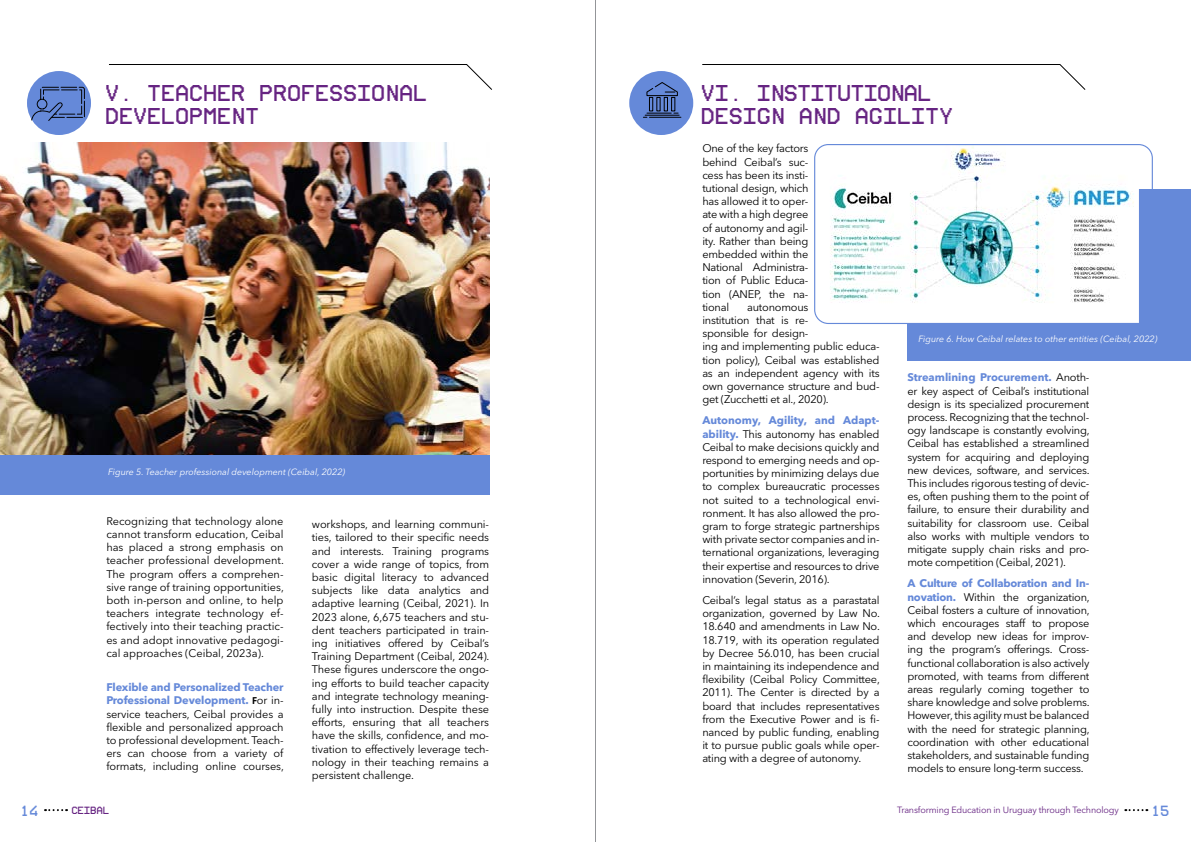
<style>
.page{position:relative;width:1191px;height:842px;background:#fff}
.page>*{position:absolute;margin:0;border:0;box-sizing:border-box;transform-origin:0 0}
.t1{font:16px/22.8px "UAV OSD Mono";color:#662482}
.t2{font:11px/13.2px "Avenir Next LT Pro";letter-spacing:-.02em;color:#000;text-align:justify}
.t3{font:10.3px "UAV OSD Mono";color:#6589d9}
.t4{font:italic 9px "Avenir Next LT Pro";color:#fff}
.t5{font:9px "Avenir Next LT Pro";letter-spacing:-.015em;color:#662482}
.t6{font:7.3px "UAV OSD Mono";letter-spacing:-.015em;color:#662482}
.s1{font-weight:700;color:#6589d9}
.s2{font-family:"Calibri";font-weight:700}
</style>
<div class="page">
<svg style="left:45px;top:809px;width:22px;height:2px"></svg>
<svg style="left:1125px;top:809px;width:22px;height:2px"></svg>
<div style="left:0;top:338px;width:489px;height:157px;background:#6589d9"></div>
<div style="left:907px;top:189px;width:284px;height:171px;background:#6589d9"></div>
<img style="left:0;top:142px;width:489px;height:313px">
<img style="left:814px;top:146px;width:325px;height:176px">
<div style="left:814px;top:144px;width:338px;height:180px;border:1px solid #6589d9;border-radius:14px"></div>
<div style="left:27px;top:71px;width:64px;height:64px;background:#6589d9;border-radius:50%"></div>
<svg style="left:31px;top:87px;width:54px;height:34px"></svg>
<div style="left:629px;top:71px;width:64px;height:64px;background:#6589d9;border-radius:50%"></div>
<div style="left:649px;top:97px;width:4px;height:14px;border:1px solid #000"></div>
<div style="left:663px;top:97px;width:5px;height:14px;border:1px solid #000"></div>
<div style="left:671px;top:97px;width:4px;height:14px;border:1px solid #000"></div>
<hr style="left:649px;top:117px;width:32px;height:1px;background:#000">
<hr style="left:645px;top:115px;width:34px;height:1px;background:#000">
<svg style="left:643px;top:113px;width:35px;height:5px"></svg>
<svg style="left:646px;top:82px;width:32px;height:15px"></svg>
<svg style="left:109px;top:64px;width:383px;height:26px"></svg>
<svg style="left:702px;top:64px;width:384px;height:26px"></svg>
<hr style="left:595px;top:0;width:1px;height:842px;background:#939598">
<h1 class="t1" style="left:106px;top:83px;width:323px">V. TEACHER PROFESSIONAL<br>DEVELOPMENT</h1>
<p class="t4" style="left:108px;top:466px;width:239px">Figure 5. Teacher professional development (Ceibal, 2022)</p>
<p class="t2" style="left:106px;top:514px;width:179px">Recognizing that technology alone cannot transform education, Ceibal has placed a strong emphasis on teacher professional development.<br>The program offers a comprehen&shy;sive range of training opportunities, both in-person and online, to help teachers integrate technology ef&shy;fectively into their teaching practic&shy;es and adopt innovative pedagogi&shy;cal approaches (Ceibal, 2023a).</p>
<p class="t2" style="left:106px;top:681px;width:179px"><span class="s1">Flexible and Personalized Teacher Professional Development.</span> <span class="s2">F</span>or in&shy;service teachers, Ceibal provides a flexible and personalized approach to professional development. Teach&shy;ers can choose from a variety of formats, including online courses,</p>
<p class="t2" style="left:312px;top:518px;width:179px">workshops, and learning communi&shy;ties, tailored to their specific needs and interests. Training programs cover a wide range of topics, from basic digital literacy to advanced subjects like data analytics and adaptive learning (Ceibal, 2021). In 2023 alone, 6,675 teachers and stu&shy;dent teachers participated in train&shy;ing initiatives offered by Ceibal’s Training Department (Ceibal, 2024).<br>These figures underscore the ongo&shy;ing efforts to build teacher capacity and integrate technology meaning&shy;fully into instruction. Despite these efforts, ensuring that all teachers have the skills, confidence, and mo&shy;tivation to effectively leverage tech&shy;nology in their teaching remains a persistent challenge.</p>
<h1 class="t1" style="left:702px;top:83px;width:253px">VI. INSTITUTIONAL<br>DESIGN AND AGILITY</h1>
<p class="t2" style="left:702px;top:142px;width:108px">One of the key factors behind Ceibal’s suc&shy;cess has been its insti&shy;tutional design, which has allowed it to oper&shy;ate with a high degree of autonomy and agil&shy;ity. Rather than being embedded within the National Administra&shy;tion of Public Educa&shy;tion (ANEP, the na&shy;tional</p>
<p class="t2" style="left:702px;top:300px;width:179px;text-align:left;text-indent:45px">autonomous<br>institution that is re-<br>sponsible for design-<br>ing and implementing public educa&shy;tion policy), Ceibal was established as an independent agency with its own governance structure and bud&shy;get (Zucchetti et al., 2020).</p>
<p class="t2" style="left:702px;top:414px;width:179px"><span class="s1">Autonomy, Agility, and Adapt&shy;ability.</span> This autonomy has enabled Ceibal to make decisions quickly and respond to emerging needs and op&shy;portunities by minimizing delays due to complex bureaucratic processes not suited to a technological envi&shy;ronment. It has also allowed the pro&shy;gram to forge strategic partnerships with private sector companies and in&shy;ternational organizations, leveraging their expertise and resources to drive innovation (Severin, 2016).</p>
<p class="t2" style="left:702px;top:593px;width:179px">Ceibal’s legal status as a parastatal organization, governed by Law No.<br>18.640 and amendments in Law No.<br>18.719, with its operation regulated by Decree 56.010, has been crucial in maintaining its independence and flexibility (Ceibal Policy Committee, 2011). The Center is directed by a board that includes representatives from the Executive Power and is fi&shy;nanced by public funding, enabling it to pursue public goals while oper&shy;ating with a degree of autonomy.</p>
<p class="t4" style="left:918px;top:333px;width:241px">Figure 6. How Ceibal relates to other entities (Ceibal, 2022)</p>
<p class="t2" style="left:907px;top:371px;width:184px"><span class="s1">Streamlining Procurement.</span> Anoth&shy;er key aspect of Ceibal’s institutional design is its specialized procurement process. Recognizing that the technol&shy;ogy landscape is constantly evolving, Ceibal has established a streamlined system for acquiring and deploying new devices, software, and services.<br>This includes rigorous testing of devic&shy;es, often pushing them to the point of failure, to ensure their durability and suitability for classroom use. Ceibal also works with multiple vendors to mitigate supply chain risks and pro&shy;mote competition (Ceibal, 2021).</p>
<p class="t2" style="left:907px;top:577px;width:184px"><span class="s1">A Culture of Collaboration and In&shy;novation.</span> Within the organization, Ceibal fosters a culture of innovation, which encourages staff to propose and develop new ideas for improv&shy;ing the program’s offerings. Cross&shy;functional collaboration is also actively promoted, with teams from different areas regularly coming together to share knowledge and solve problems.<br>However, this agility must be balanced with the need for strategic planning, coordination with other educational stakeholders, and sustainable funding models to ensure long-term success.</p>
<p class="t3" style="left:21px;top:806px;width:20px">14</p>
<p class="t6" style="left:72px;top:807px;width:39px">CEIBAL</p>
<p class="t5" style="left:897px;top:805px;width:223px">Transforming Education in Uruguay through Technology</p>
<p class="t3" style="left:1152px;top:806px;width:20px">15</p>
</div>
